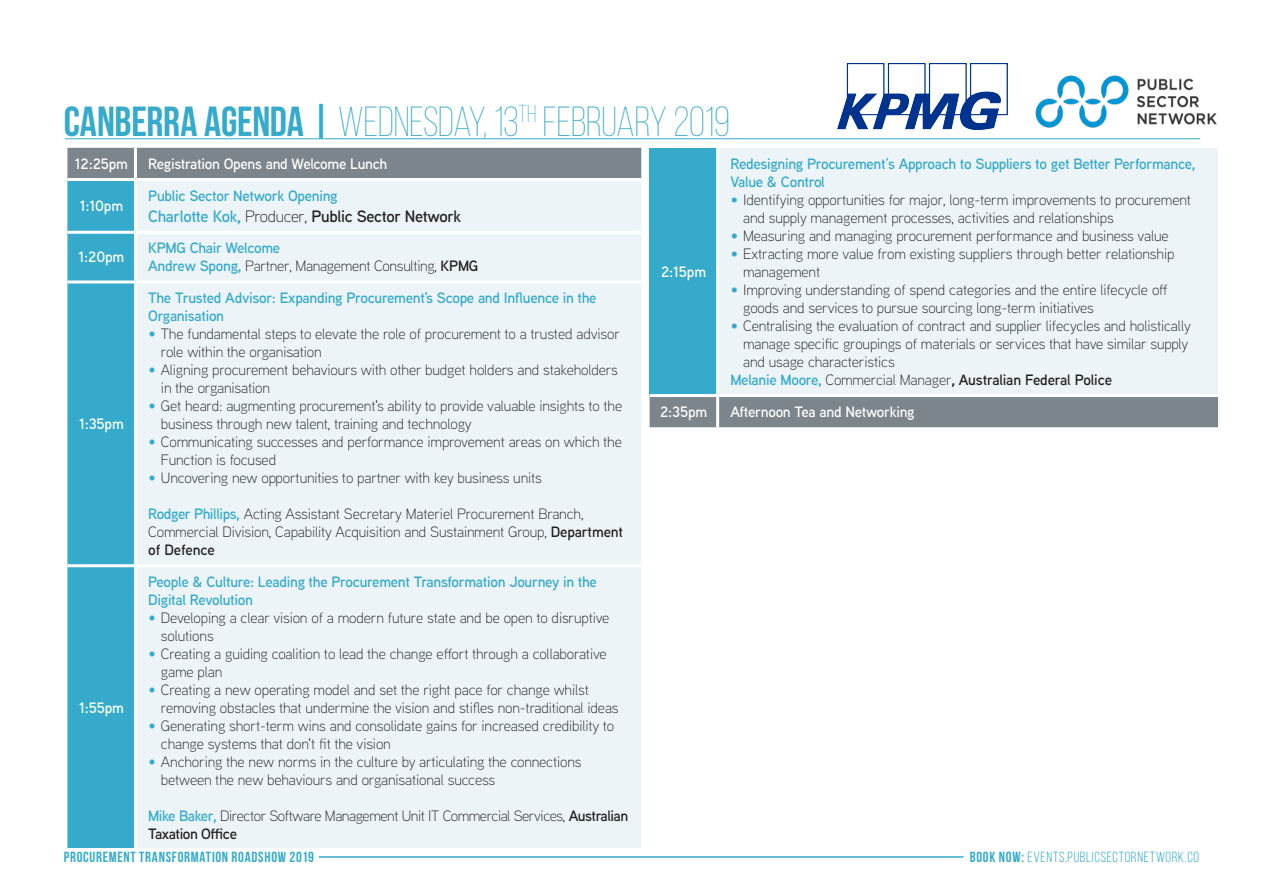
<style>
.page{position:relative;width:1263px;height:893px;background:#fff}
.page>*{position:absolute;margin:0;border:0;box-sizing:border-box;transform-origin:0 0}
.t1{font:300 42px "Bebas Neue";letter-spacing:-.005em;color:#35aacb}
.t2{font:600 16.5px "Aaux Next";letter-spacing:-.02em;color:#231f20}
.t3{font:300 15px/18px "Aaux Next";letter-spacing:-.01em;color:#231f20}
.t4{font:600 15px/18px "Aaux Next";letter-spacing:-.02em;color:#35aacb}
.t5{font:600 15px "Aaux Next";letter-spacing:-.02em;color:#fff}
.t6{font:300 15px "Aaux Next";letter-spacing:-.03em;color:#231f20}
.t7{font:600 15px "Aaux Next";letter-spacing:-.02em;color:#231f20}
.t8{font:700 14.7px "Bebas Neue";letter-spacing:.05em;color:#35aacb}
.t9{font:14.7px "Bebas Neue";letter-spacing:.05em;color:#35aacb}
.s1{font-weight:700}
.s2{color:#35aacb}
.s3{font-weight:300}
.s4{font-weight:600;color:#35aacb}
.s5{font-weight:600}
.s6{font-weight:700;color:#35aacb}
</style>
<div class="page">
<hr style="left:319px;top:856px;width:644px;height:2px;background:#35aacb">
<img style="left:1035px;top:75px;width:182px;height:53px">
<img style="left:838px;top:64px;width:170px;height:66px">
<hr style="left:65px;top:138px;width:1135px;height:1px;background:#35aacb">
<div style="left:67px;top:148px;width:574px;height:30px;background:#7c858b"></div>
<div style="left:67px;top:181px;width:67px;height:667px;background:#35aacb"></div>
<div style="left:137px;top:181px;width:504px;height:667px;background:#ecf4f8"></div>
<hr style="left:134px;top:148px;width:3px;height:30px;background:#fff">
<hr style="left:67px;top:231px;width:68px;height:3px;background:#fff">
<hr style="left:67px;top:280px;width:68px;height:3px;background:#fff">
<hr style="left:67px;top:564px;width:68px;height:3px;background:#fff">
<hr style="left:135px;top:231px;width:506px;height:3px;background:#fff">
<hr style="left:135px;top:280px;width:506px;height:3px;background:#fff">
<hr style="left:135px;top:564px;width:506px;height:3px;background:#fff">
<div style="left:650px;top:148px;width:68px;height:248px;background:#35aacb"></div>
<div style="left:718px;top:148px;width:500px;height:248px;background:#ecf4f8"></div>
<div style="left:650px;top:397px;width:568px;height:30px;background:#7c858b"></div>
<hr style="left:650px;top:394px;width:68px;height:3px;background:#fff">
<hr style="left:716px;top:397px;width:3px;height:30px;background:#fff">
<hr style="left:716px;top:148px;width:3px;height:246px;background:#fff">
<hr style="left:718px;top:394px;width:500px;height:3px;background:#fff">
<p class="t1" style="left:64px;top:99px;width:668px"><span class="s1">CANBERRA AGENDA |</span> WEDNESDAY, 13<sup>TH</sup> FEBRUARY 2019</p>
<p class="t5" style="left:75px;top:153px;width:55px">12:25pm</p>
<p class="t5" style="left:148px;top:153px;width:241px">Registration Opens and Welcome Lunch</p>
<p class="t5" style="left:80px;top:195px;width:45px">1:10pm</p>
<p class="t4" style="left:148px;top:186px;width:191px">Public Sector Network Opening</p>
<p class="t2" style="left:148px;top:204px;width:314px"><span class="s2">Charlotte Kok,</span> <span class="s3">Producer,</span> Public Sector Network</p>
<p class="t5" style="left:79px;top:247px;width:47px">1:20pm</p>
<p class="t5" style="left:79px;top:413px;width:46px">1:35pm</p>
<p class="t5" style="left:79px;top:697px;width:46px">1:55pm</p>
<p class="t4" style="left:148px;top:239px;width:133px">KPMG Chair Welcome</p>
<p class="t3" style="left:148px;top:257px;width:332px"><span class="s4">Andrew Spong,</span> Partner, Management Consulting, <span class="s5">KPMG</span></p>
<p class="t4" style="left:148px;top:288px;width:450px">The Trusted Advisor: Expanding Procurement's Scope and Influence in the<br>Organisation</p>
<p class="t3" style="left:161px;top:324px;width:460px;text-indent:-13px"><span class="s6">•</span> The fundamental steps to elevate the role of procurement to a trusted advisor role within the organisation</p>
<p class="t3" style="left:161px;top:360px;width:458px;text-indent:-13px"><span class="s6">•</span> Aligning procurement behaviours with other budget holders and stakeholders in the organisation</p>
<p class="t3" style="left:161px;top:396px;width:463px;text-indent:-13px"><span class="s6">•</span> Get heard: augmenting procurement's ability to provide valuable insights to the business through new talent, training and technology</p>
<p class="t3" style="left:161px;top:432px;width:462px;text-indent:-13px"><span class="s6">•</span> Communicating successes and performance improvement areas on which the<br>Function is focused</p>
<p class="t3" style="left:148px;top:468px;width:395px"><span class="s6">•</span> Uncovering new opportunities to partner with key business units</p>
<p class="t3" style="left:148px;top:504px;width:476px"><span class="s4">Rodger Phillips,</span> Acting Assistant Secretary Materiel Procurement Branch,<br>Commercial Division, Capability Acquisition and Sustainment Group, <span class="s5">Department of Defence</span></p>
<p class="t4" style="left:148px;top:572px;width:450px">People &amp; Culture: Leading the Procurement Transformation Journey in the<br>Digital Revolution</p>
<p class="t3" style="left:161px;top:608px;width:450px;text-indent:-13px"><span class="s6">•</span> Developing a clear vision of a modern future state and be open to disruptive solutions</p>
<p class="t3" style="left:161px;top:644px;width:447px;text-indent:-13px"><span class="s6">•</span> Creating a guiding coalition to lead the change effort through a collaborative game plan</p>
<p class="t3" style="left:161px;top:680px;width:459px;text-indent:-13px"><span class="s6">•</span> Creating a new operating model and set the right pace for change whilst removing obstacles that undermine the vision and stifles non-traditional ideas</p>
<p class="t3" style="left:161px;top:716px;width:455px;text-indent:-13px"><span class="s6">•</span> Generating short-term wins and consolidate gains for increased credibility to change systems that don't fit the vision</p>
<p class="t3" style="left:161px;top:752px;width:422px;text-indent:-13px"><span class="s6">•</span> Anchoring the new norms in the culture by articulating the connections between the new behaviours and organisational success</p>
<p class="t6" style="left:148px;top:806px;width:481px"><span class="s4">Mike Baker,</span> Director Software Management Unit IT Commercial Services, <span class="s5">Australian</span></p>
<p class="t7" style="left:148px;top:823px;width:90px">Taxation Office</p>
<p class="t5" style="left:661px;top:261px;width:46px">2:15pm</p>
<p class="t4" style="left:730px;top:154px;width:467px">Redesigning Procurement’s Approach to Suppliers to get Better Performance,<br>Value &amp; Control</p>
<p class="t3" style="left:743px;top:190px;width:449px;text-indent:-13px"><span class="s6">•</span> Identifying opportunities for major, long-term improvements to procurement and supply management processes, activities and relationships</p>
<p class="t3" style="left:730px;top:226px;width:440px"><span class="s6">•</span> Measuring and managing procurement performance and business value</p>
<p class="t3" style="left:743px;top:244px;width:433px;text-indent:-13px"><span class="s6">•</span> Extracting more value from existing suppliers through better relationship management</p>
<p class="t3" style="left:743px;top:280px;width:426px;text-indent:-13px"><span class="s6">•</span> Improving understanding of spend categories and the entire lifecycle off goods and services to pursue sourcing long-term initiatives</p>
<p class="t3" style="left:743px;top:316px;width:449px;text-indent:-13px"><span class="s6">•</span> Centralising the evaluation of contract and supplier lifecycles and holistically manage specific groupings of materials or services that have similar supply and usage characteristics</p>
<p class="t7" style="left:730px;top:369px;width:383px"><span class="s2">Melanie Moore,</span> <span class="s3">Commercial Manager</span>, Australian Federal Police</p>
<p class="t5" style="left:660px;top:401px;width:49px">2:35pm</p>
<p class="t5" style="left:730px;top:401px;width:186px">Afternoon Tea and Networking</p>
<p class="t8" style="left:64px;top:849px;width:252px">PROCUREMENT TRANSFORMATION ROADSHOW 2019</p>
<p class="t9" style="left:970px;top:849px;width:231px"><span class="s1">BOOK NOW:</span> EVENTS.PUBLICSECTORNETWORK.CO</p>
</div>
